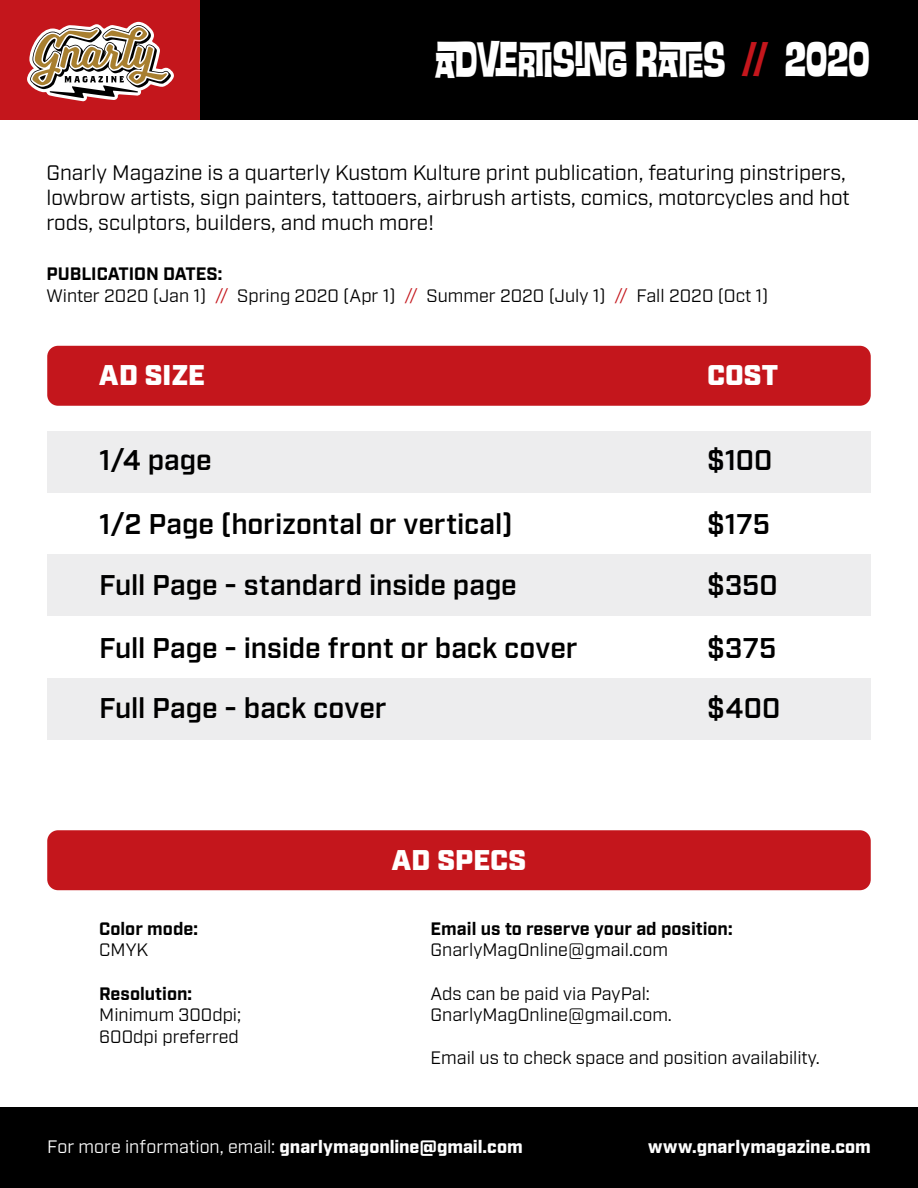
<style>
.page{position:relative;width:918px;height:1188px;background:#fff}
.page>*{position:absolute;margin:0;border:0;box-sizing:border-box;transform-origin:0 0}
.t1{font:48px "Ed Interlock";letter-spacing:-.005em;color:#fff}
.t2{font:600 28.5px "Industry";letter-spacing:-.005em;color:#000}
.t3{font:900 28.5px "Industry";letter-spacing:.005em;color:#fff}
.t4{font:21px/25.2px "Industry";color:#000}
.t5{font:18px/21.6px "Industry";color:#000}
.t6{font:700 18px "Industry";color:#000}
.t7{font:18px "Industry";letter-spacing:-.005em;color:#fff}
.t8{font:900 18px "Industry";letter-spacing:.005em;color:#fff}
.s1{color:#c4161c}
.s2{font-weight:700}
.s3{font-weight:900}
</style>
<div class="page">
<div style="left:47px;top:830px;width:824px;height:60px;background:#c4161c;border-radius:11px"></div>
<div style="left:47px;top:346px;width:824px;height:60px;background:#c4161c;border-radius:11px"></div>
<div style="left:47px;top:554px;width:824px;height:62px;background:#ededee"></div>
<div style="left:47px;top:678px;width:824px;height:62px;background:#ededee"></div>
<div style="left:47px;top:431px;width:824px;height:62px;background:#ededee"></div>
<div style="left:0;top:1107px;width:918px;height:81px;background:#000"></div>
<div style="left:0;top:0;width:200px;height:119px;background:#c4161c"></div>
<div style="left:200px;top:0;width:718px;height:119px;background:#000"></div>
<svg style="left:27px;top:22px;width:147px;height:79px"></svg>
<h1 class="t1" style="left:435px;top:30px;width:436px">ADVERTISING RATES <span class="s1">//</span> 2020</h1>
<p class="t4" style="left:46px;top:160px;width:805px">Gnarly Magazine is a quarterly Kustom Kulture print publication, featuring pinstripers, lowbrow artists, sign painters, tattooers, airbrush artists, comics, motorcycles and hot rods, sculptors, builders, and much more!</p>
<p class="t5" style="left:46px;top:264px;width:724px"><span class="s2">PUBLICATION DATES:<br></span>Winter 2020 (Jan 1) <span class="s1">//</span> Spring 2020 (Apr 1) <span class="s1">//</span> Summer 2020 (July 1) <span class="s1">//</span> Fall 2020 (Oct 1)</p>
<h2 class="t3" style="left:99px;top:358px;width:107px">AD SIZE</h2>
<h2 class="t3" style="left:707px;top:358px;width:73px">COST</h2>
<h2 class="t2" style="left:99px;top:443px;width:114px">1/4 page</h2>
<h2 class="t2" style="left:707px;top:443px;width:67px">$100</h2>
<h2 class="t2" style="left:99px;top:507px;width:415px">1/2 Page (horizontal or vertical)</h2>
<h2 class="t2" style="left:707px;top:507px;width:65px">$175</h2>
<h2 class="t2" style="left:99px;top:569px;width:419px">Full Page - standard inside page</h2>
<h2 class="t2" style="left:707px;top:569px;width:72px">$350</h2>
<h2 class="t2" style="left:99px;top:631px;width:480px">Full Page - inside front or back cover</h2>
<h2 class="t2" style="left:707px;top:631px;width:71px">$375</h2>
<h2 class="t2" style="left:99px;top:691px;width:289px">Full Page - back cover</h2>
<h2 class="t2" style="left:707px;top:691px;width:75px">$400</h2>
<p class="t6" style="left:99px;top:918px;width:100px">Color mode:</p>
<p class="t5" style="left:99px;top:940px;width:50px">CMYK</p>
<p class="t6" style="left:99px;top:982px;width:94px">Resolution:</p>
<p class="t5" style="left:99px;top:1004px;width:144px">Minimum 300dpi;<br>600dpi preferred</p>
<h2 class="t3" style="left:392px;top:843px;width:136px">AD SPECS</h2>
<p class="t6" style="left:431px;top:918px;width:303px">Email us to reserve your ad position:</p>
<p class="t5" style="left:431px;top:940px;width:239px">GnarlyMagOnline@gmail.com</p>
<p class="t5" style="left:431px;top:983px;width:243px">Ads can be paid via PayPal:<br>GnarlyMagOnline@gmail.com.</p>
<p class="t5" style="left:431px;top:1048px;width:391px">Email us to check space and position availability.</p>
<p class="t7" style="left:47px;top:1136px;width:477px">For more information, email: <span class="s3">gnarlymagonline@gmail.com</span></p>
<p class="t8" style="left:648px;top:1136px;width:224px">www.gnarlymagazine.com</p>
</div>
